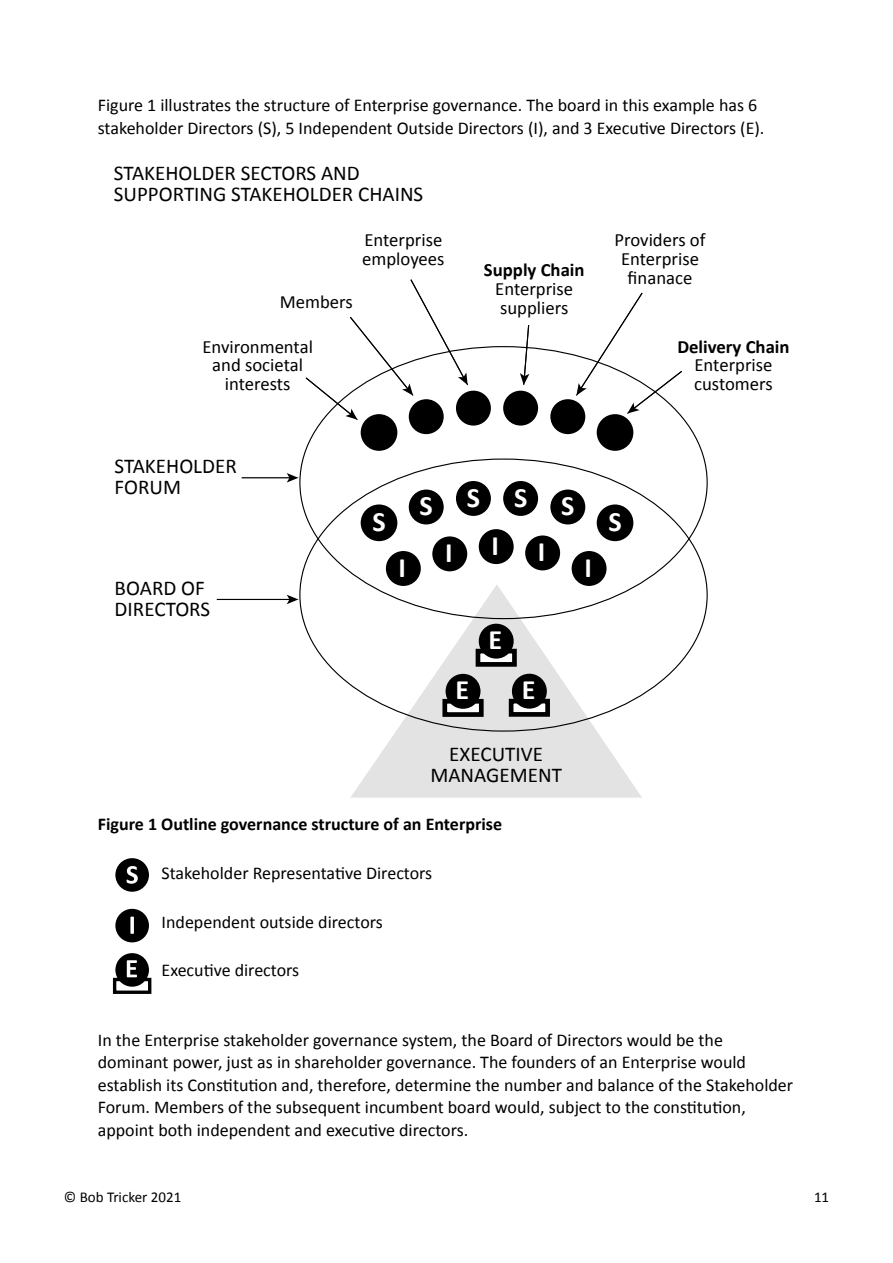
<style>
.page{position:relative;width:893px;height:1263px;background:#fff}
.page>*{position:absolute;margin:0;border:0;box-sizing:border-box;transform-origin:0 0}
.t1{font:700 28.05px "Calibri";color:#fff}
.t2{font:21px/21px "Calibri";color:#000}
.t3{font:18.75px/18.8px "Calibri";color:#000}
.t4{font:700 18.75px "Calibri";color:#000}
.t5{font:18px/22.5px "Calibri";color:#000}
.t6{font:700 18px "Calibri";color:#000}
.t7{font:15px "Calibri";color:#000}
</style>
<div class="page">
<svg style="left:350px;top:584px;width:292px;height:214px"></svg>
<div style="left:457px;top:482px;width:33px;height:33px;background:#000;border-radius:50%"></div>
<div style="left:456px;top:481px;width:35px;height:35px;border:2px solid #000;border-radius:50%"></div>
<div style="left:504px;top:482px;width:33px;height:33px;background:#000;border-radius:50%"></div>
<div style="left:503px;top:481px;width:35px;height:35px;border:2px solid #000;border-radius:50%"></div>
<div style="left:551px;top:490px;width:33px;height:34px;background:#000;border-radius:50%"></div>
<div style="left:550px;top:489px;width:35px;height:35px;border:2px solid #000;border-radius:50%"></div>
<div style="left:410px;top:490px;width:33px;height:34px;background:#000;border-radius:50%"></div>
<div style="left:409px;top:489px;width:35px;height:35px;border:2px solid #000;border-radius:50%"></div>
<div style="left:362px;top:506px;width:34px;height:33px;background:#000;border-radius:50%"></div>
<div style="left:361px;top:504px;width:36px;height:37px;border:4px solid #000;border-radius:50%"></div>
<div style="left:598px;top:506px;width:34px;height:33px;background:#000;border-radius:50%"></div>
<div style="left:597px;top:504px;width:36px;height:37px;border:4px solid #000;border-radius:50%"></div>
<div style="left:457px;top:391px;width:33px;height:34px;background:#000;border-radius:50%"></div>
<div style="left:456px;top:391px;width:35px;height:35px;border:2px solid #000;border-radius:50%"></div>
<div style="left:504px;top:391px;width:33px;height:34px;background:#000;border-radius:50%"></div>
<div style="left:503px;top:391px;width:35px;height:35px;border:2px solid #000;border-radius:50%"></div>
<div style="left:551px;top:400px;width:33px;height:33px;background:#000;border-radius:50%"></div>
<div style="left:550px;top:399px;width:35px;height:35px;border:2px solid #000;border-radius:50%"></div>
<div style="left:410px;top:400px;width:33px;height:33px;background:#000;border-radius:50%"></div>
<div style="left:409px;top:399px;width:35px;height:35px;border:2px solid #000;border-radius:50%"></div>
<div style="left:362px;top:416px;width:34px;height:33px;background:#000;border-radius:50%"></div>
<div style="left:361px;top:414px;width:36px;height:37px;border:4px solid #000;border-radius:50%"></div>
<div style="left:598px;top:416px;width:34px;height:33px;background:#000;border-radius:50%"></div>
<div style="left:597px;top:414px;width:36px;height:37px;border:4px solid #000;border-radius:50%"></div>
<div style="left:526px;top:536px;width:33px;height:33px;background:#000;border-radius:50%"></div>
<div style="left:525px;top:535px;width:35px;height:35px;border:2px solid #000;border-radius:50%"></div>
<div style="left:480px;top:530px;width:33px;height:33px;background:#000;border-radius:50%"></div>
<div style="left:479px;top:529px;width:35px;height:35px;border:2px solid #000;border-radius:50%"></div>
<div style="left:433px;top:537px;width:33px;height:33px;background:#000;border-radius:50%"></div>
<div style="left:432px;top:536px;width:35px;height:35px;border:2px solid #000;border-radius:50%"></div>
<div style="left:387px;top:552px;width:33px;height:33px;background:#000;border-radius:50%"></div>
<div style="left:386px;top:551px;width:35px;height:35px;border:2px solid #000;border-radius:50%"></div>
<div style="left:572px;top:552px;width:34px;height:33px;background:#000;border-radius:50%"></div>
<div style="left:572px;top:551px;width:34px;height:35px;border:2px solid #000;border-radius:50%"></div>
<div style="left:478px;top:651px;width:36px;height:13px;background:#fff"></div>
<div style="left:476px;top:649px;width:41px;height:18px;border:5px solid #000"></div>
<div style="left:480px;top:625px;width:33px;height:33px;background:#000;border-radius:50%"></div>
<div style="left:479px;top:624px;width:35px;height:35px;border:2px solid #000;border-radius:50%"></div>
<div style="left:445px;top:701px;width:36px;height:13px;background:#fff"></div>
<div style="left:442px;top:699px;width:42px;height:18px;border:5px solid #000"></div>
<div style="left:446px;top:675px;width:34px;height:33px;background:#000;border-radius:50%"></div>
<div style="left:446px;top:674px;width:34px;height:35px;border:2px solid #000;border-radius:50%"></div>
<div style="left:511px;top:701px;width:37px;height:13px;background:#fff"></div>
<div style="left:509px;top:699px;width:41px;height:18px;border:5px solid #000"></div>
<div style="left:513px;top:675px;width:33px;height:33px;background:#000;border-radius:50%"></div>
<div style="left:512px;top:674px;width:35px;height:35px;border:2px solid #000;border-radius:50%"></div>
<svg style="left:305px;top:279px;width:163px;height:141px"></svg>
<svg style="left:520px;top:325px;width:10px;height:60px"></svg>
<svg style="left:576px;top:292px;width:106px;height:121px"></svg>
<hr style="left:242px;top:477px;width:48px;height:1px;background:#000">
<svg style="left:287px;top:473px;width:11px;height:10px"></svg>
<hr style="left:217px;top:599px;width:73px;height:1px;background:#000">
<svg style="left:287px;top:595px;width:11px;height:9px"></svg>
<div style="left:116px;top:859px;width:32px;height:32px;background:#000;border-radius:50%"></div>
<div style="left:115px;top:858px;width:34px;height:34px;border:2px solid #000;border-radius:50%"></div>
<svg style="left:127px;top:866px;width:11px;height:18px"></svg>
<div style="left:116px;top:910px;width:32px;height:31px;background:#000;border-radius:50%"></div>
<div style="left:115px;top:909px;width:34px;height:33px;border:2px solid #000;border-radius:50%"></div>
<svg style="left:130px;top:916px;width:4px;height:18px"></svg>
<div style="left:113px;top:978px;width:38px;height:16px;border:3px solid #000"></div>
<div style="left:116px;top:954px;width:32px;height:32px;background:#000;border-radius:50%"></div>
<div style="left:115px;top:953px;width:34px;height:34px;border:2px solid #000;border-radius:50%"></div>
<svg style="left:127px;top:960px;width:10px;height:17px"></svg>
<p class="t5" style="left:98px;top:94px;width:668px">Figure 1 illustrates the structure of Enterprise governance. The board in this example has 6 stakeholder Directors (S), 5 Independent Outside Directors (I), and 3 Executive Directors (E).</p>
<p class="t2" style="left:114px;top:162px;width:311px">STAKEHOLDER SECTORS AND<br>SUPPORTING STAKEHOLDER CHAINS</p>
<p class="t3" style="left:280px;top:292px;width:74px">Members</p>
<p class="t3" style="left:362px;top:231px;width:84px">Enterprise employees</p>
<p class="t3" style="left:202px;top:337px;width:112px;text-align:center">Environmental and societal interests</p>
<p class="t4" style="left:484px;top:258px;width:102px">Supply Chain</p>
<p class="t3" style="left:495px;top:280px;width:80px">Enterprise suppliers</p>
<p class="t3" style="left:614px;top:231px;width:92px;text-align:center">Providers of<br>Enterprise finanace</p>
<p class="t4" style="left:677px;top:334px;width:114px">Delivery Chain</p>
<p class="t3" style="left:694px;top:356px;width:80px">Enterprise customers</p>
<p class="t2" style="left:115px;top:456px;width:124px">STAKEHOLDER<br>FORUM</p>
<p class="t2" style="left:115px;top:578px;width:97px">BOARD OF<br>DIRECTORS</p>
<h1 class="t1" style="left:467px;top:479px;width:62px">S S</h1>
<h1 class="t1" style="left:420px;top:488px;width:15px">S</h1>
<h1 class="t1" style="left:561px;top:488px;width:15px">S</h1>
<h1 class="t1" style="left:372px;top:504px;width:15px">S</h1>
<h1 class="t1" style="left:608px;top:504px;width:15px">S</h1>
<h1 class="t1" style="left:538px;top:534px;width:9px">I</h1>
<h1 class="t1" style="left:491px;top:528px;width:9px">I</h1>
<h1 class="t1" style="left:445px;top:535px;width:9px">I</h1>
<h1 class="t1" style="left:399px;top:550px;width:9px">I</h1>
<h1 class="t1" style="left:584px;top:550px;width:9px">I</h1>
<h1 class="t1" style="left:489px;top:622px;width:15px">E</h1>
<h1 class="t1" style="left:455px;top:672px;width:15px">E</h1>
<h1 class="t1" style="left:522px;top:672px;width:15px">E</h1>
<p class="t2" style="left:430px;top:744px;width:133px;text-align:center">EXECUTIVE<br>MANAGEMENT</p>
<p class="t6" style="left:98px;top:813px;width:406px">Figure 1 Outline governance structure of an Enterprise</p>
<p class="t5" style="left:162px;top:862px;width:272px">Stakeholder Representative Directors</p>
<p class="t5" style="left:162px;top:910px;width:223px">Independent outside directors</p>
<p class="t5" style="left:162px;top:959px;width:139px">Executive directors</p>
<p class="t5" style="left:98px;top:1028px;width:697px">In the Enterprise stakeholder governance system, the Board of Directors would be the dominant power, just as in shareholder governance. The founders of an Enterprise would establish its Constitution and, therefore, determine the number and balance of the Stakeholder Forum. Members of the subsequent incumbent board would, subject to the constitution, appoint both independent and executive directors.</p>
<p class="t7" style="left:64px;top:1187px;width:119px">© Bob Tricker 2021</p>
<p class="t7" style="left:814px;top:1187px;width:17px">11</p>
</div>
